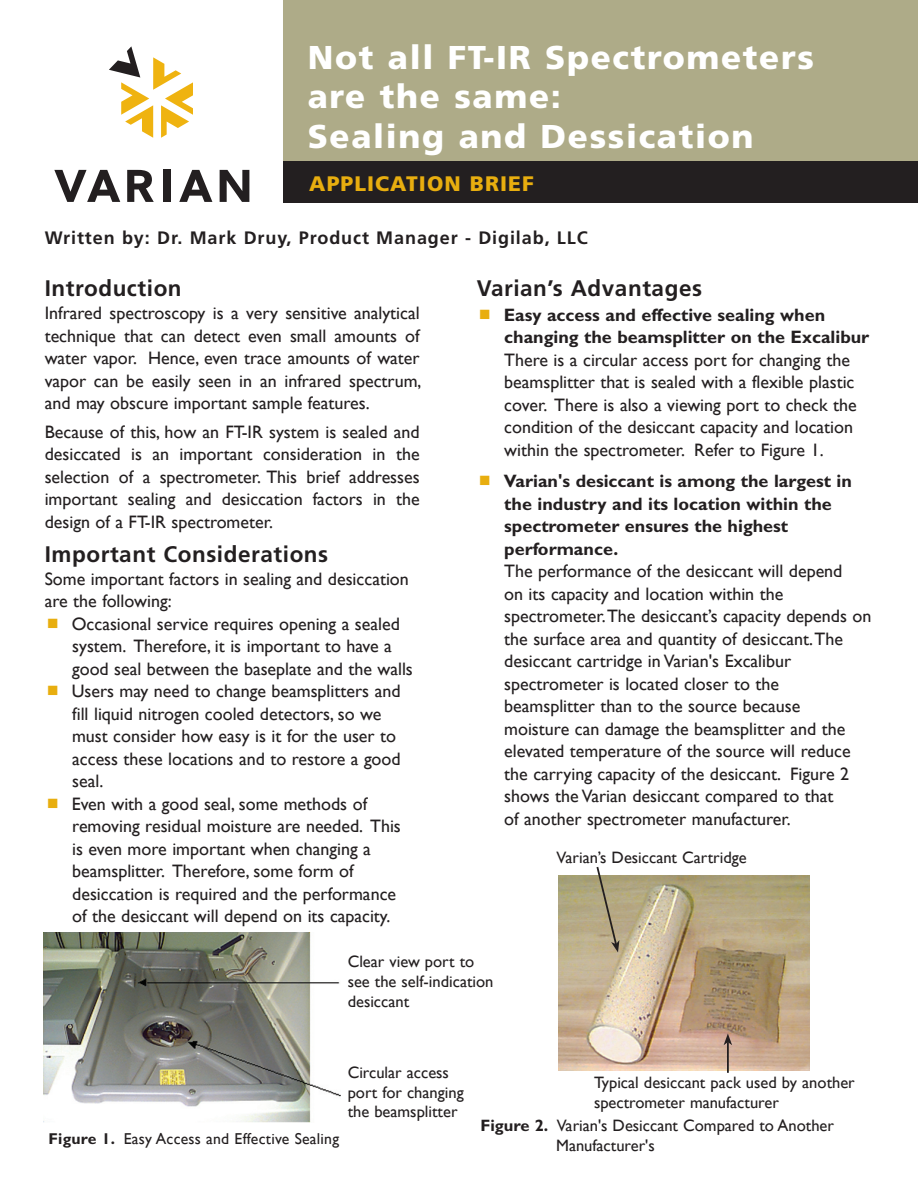
<style>
.page{position:relative;width:918px;height:1188px;background:#fff}
.page>*{position:absolute;margin:0;border:0;box-sizing:border-box;transform-origin:0 0}
.t1{font:900 33px/39.6px "Frutiger";letter-spacing:.05em;color:#fff}
.t2{font:700 22.5px "Frutiger";letter-spacing:.025em;color:#231f20}
.t3{font:900 21px "Frutiger";letter-spacing:.05em;color:#e8ae0f}
.t4{font:18px/22.5px "Gill Sans";color:#231f20}
.t5{font:700 18px/22.5px "Gill Sans";color:#231f20}
.t6{font:700 18px "Frutiger";letter-spacing:.05em;color:#231f20}
.t7{font:16.5px/19.8px "Gill Sans";color:#231f20}
.t8{font:15.75px "Gill Sans";letter-spacing:.015em;color:#231f20}
.s1{font-weight:700}
</style>
<div class="page">
<img style="left:43px;top:932px;width:298px;height:190px">
<img style="left:558px;top:876px;width:252px;height:194px">
<svg style="left:595px;top:867px;width:27px;height:86px;background:#b0a586"></svg>
<hr style="left:727px;top:1042px;width:2px;height:31px;background:#231f20">
<svg style="left:724px;top:1034px;width:8px;height:11px"></svg>
<div style="left:283px;top:0;width:635px;height:161px;background:#aeab88"></div>
<div style="left:283px;top:161px;width:635px;height:41px;background:#231f20"></div>
<svg style="left:220px;top:170px;width:29px;height:32px"></svg>
<div style="left:164px;top:170px;width:7px;height:32px;background:#231f20"></div>
<svg style="left:127px;top:170px;width:27px;height:32px"></svg>
<svg style="left:179px;top:170px;width:33px;height:32px"></svg>
<svg style="left:54px;top:170px;width:66px;height:32px"></svg>
<svg style="left:109px;top:46px;width:84px;height:92px"></svg>
<h1 class="t1" style="left:308px;top:37px;width:508px">Not all FT-IR Spectrometers are the same:<br>Sealing and Dessication</h1>
<p class="t3" style="left:309px;top:171px;width:226px">APPLICATION BRIEF</p>
<p class="t6" style="left:45px;top:227px;width:545px">Written by: Dr. Mark Druy, Product Manager - Digilab, LLC</p>
<p class="t2" style="left:45px;top:275px;width:139px">Introduction</p>
<p class="t2" style="left:477px;top:275px;width:227px">Varian’s Advantages</p>
<p class="t5" style="left:504px;top:303px;width:367px">Easy access and effective sealing when changing the beamsplitter on the Excalibur</p>
<p class="t4" style="left:504px;top:349px;width:354px">There is a circular access port for changing the beamsplitter that is sealed with a flexible plastic cover. There is also a viewing port to check the condition of the desiccant capacity and location within the spectrometer. Refer to Figure 1.</p>
<p class="t5" style="left:504px;top:470px;width:350px">Varian's desiccant is among the largest in the industry and its location within the spectrometer ensures the highest performance.</p>
<p class="t4" style="left:504px;top:560px;width:369px">The performance of the desiccant will depend<br>on its capacity and location within the spectrometer. The desiccant’s capacity depends on the surface area and quantity of desiccant. The desiccant cartridge in Varian's Excalibur spectrometer is located closer to the beamsplitter than to the source because<br>moisture can damage the beamsplitter and the elevated temperature of the source will reduce the carrying capacity of the desiccant. Figure 2 shows the Varian desiccant compared to that<br>of another spectrometer manufacturer.</p>
<p class="t4" style="left:45px;top:302px;width:378px;text-align:justify">Infrared spectroscopy is a very sensitive analytical technique that can detect even small amounts of water vapor. Hence, even trace amounts of water vapor can be easily seen in an infrared spectrum, and may obscure important sample features.</p>
<p class="t4" style="left:45px;top:421px;width:377px;text-align:justify">Because of this, how an FT-IR system is sealed and desiccated is an important consideration in the selection of a spectrometer. This brief addresses important sealing and desiccation factors in the design of a FT-IR spectrometer.</p>
<p class="t2" style="left:45px;top:541px;width:285px">Important Considerations</p>
<p class="t4" style="left:45px;top:568px;width:366px">Some important factors in sealing and desiccation are the following:</p>
<p class="t4" style="left:72px;top:613px;width:343px">Occasional service requires opening a sealed system. Therefore, it is important to have a good seal between the baseplate and the walls Users may need to change beamsplitters and fill liquid nitrogen cooled detectors, so we must consider how easy is it for the user to access these locations and to restore a good seal.<br>Even with a good seal, some methods of removing residual moisture are needed. This is even more important when changing a beamsplitter. Therefore, some form of desiccation is required and the performance of the desiccant will depend on its capacity.</p>
<p class="t7" style="left:556px;top:848px;width:192px">Varian’s Desiccant Cartridge</p>
<p class="t7" style="left:348px;top:952px;width:147px">Clear view port to see the self-indication desiccant</p>
<p class="t8" style="left:48px;top:1129px;width:292px"><span class="s1">Figure 1.</span> Easy Access and Effective Sealing</p>
<p class="t7" style="left:348px;top:1063px;width:118px">Circular access port for changing the beamsplitter</p>
<p class="t7" style="left:594px;top:1073px;width:262px">Typical desiccant pack used by another spectrometer manufacturer</p>
<p class="t7" style="left:556px;top:1116px;width:279px;text-indent:-76px"><span class="s1">Figure 2.</span> Varian's Desiccant Compared to Another<br>Manufacturer's</p>
</div>
